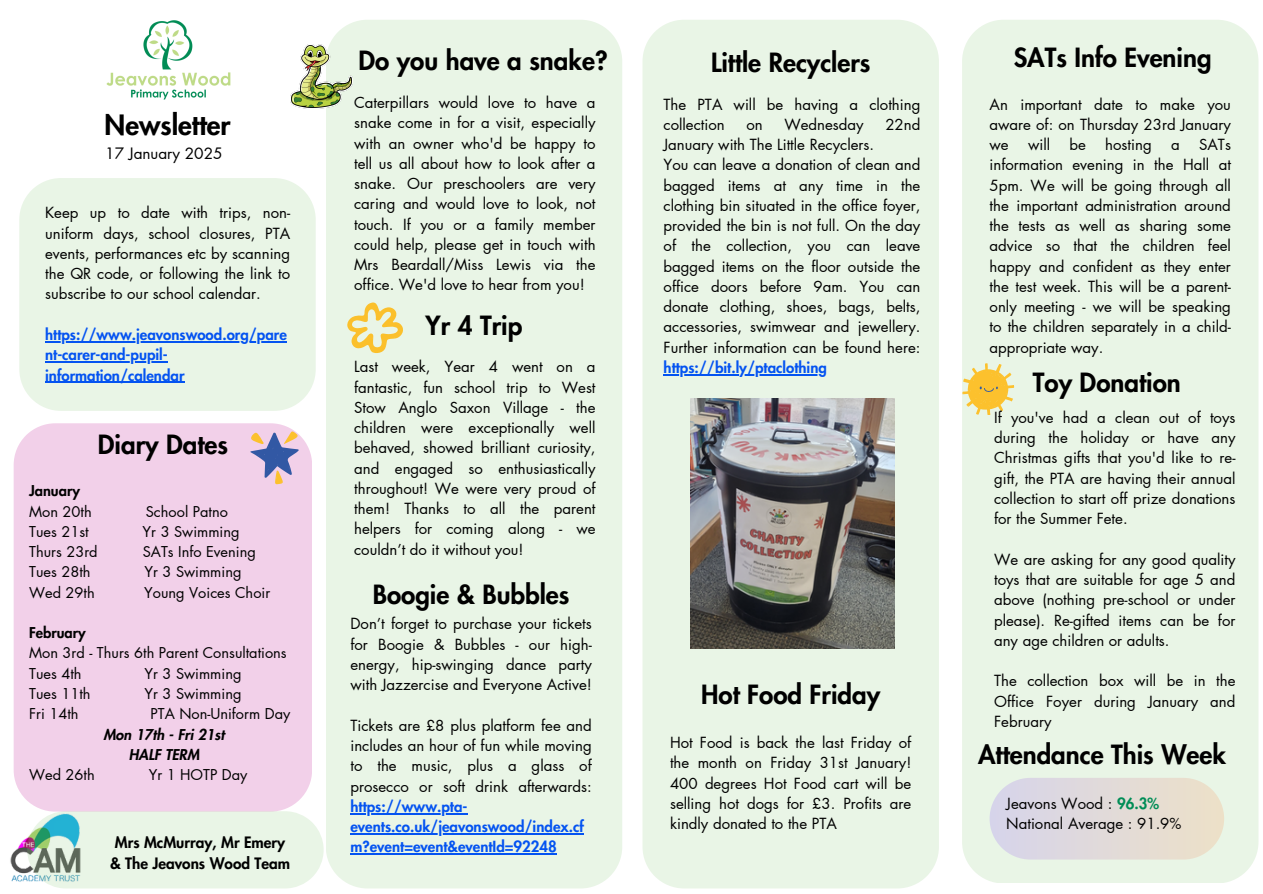
<style>
.page{position:relative;width:1263px;height:894px;background:#fff}
.page>*{position:absolute;margin:0;border:0;box-sizing:border-box;transform-origin:0 0}
.t1{font:800 27.3px "Futura LT Pro";color:#000}
.t2{font:800 25.8px "Futura LT Pro";color:#000}
.t3{font:800 15.3px/21.3px "Futura LT Pro";color:#000;text-align:center}
.t4{font:15.3px "Futura LT Pro";color:#000}
.t5{font:15px/20.2px "Futura LT Pro";color:#000;text-align:justify}
.t6{font:800 15px/20.2px "Futura LT Pro";color:#0453f1}
.t7{font:14.55px "Futura LT Pro";color:#000}
.t8{font:italic 800 14.55px "Futura LT Pro";color:#000}
.t9{font:800 14.55px "Futura LT Pro";color:#000}
.s1{font-weight:800;color:#008d56}
</style>
<div class="page">
<div style="left:326px;top:20px;width:296px;height:868px;background:#e9f5e6"></div>
<div style="left:642px;top:20px;width:297px;height:868px;background:#e9f5e6"></div>
<div style="left:962px;top:20px;width:296px;height:862px;background:#e9f5e6"></div>
<div style="left:19px;top:178px;width:297px;height:233px;background:#e9f5e6"></div>
<img style="left:106px;top:20px;width:125px;height:80px">
<div style="left:14px;top:423px;width:298px;height:388px;background:#f2d0e9"></div>
<svg style="left:250px;top:431px;width:49px;height:53px;background:#b3a7c2"></svg>
<img style="left:10px;top:804px;width:80px;height:85px">
<svg style="left:27px;top:811px;width:297px;height:77px;background:#dcece0"></svg>
<svg style="left:989px;top:777px;width:235px;height:82px;background:#e1dcda"></svg>
<img style="left:691px;top:398px;width:203px;height:250px">
<svg style="left:962px;top:363px;width:52px;height:52px;background:#f1d780"></svg>
<svg style="left:347px;top:302px;width:56px;height:51px;background:#efe1a2"></svg>
<img style="left:290px;top:45px;width:62px;height:63px">
<hr style="left:664px;top:374px;width:163px;height:1px;background:#0453f1">
<hr style="left:45px;top:341px;width:242px;height:1px;background:#0453f1">
<hr style="left:45px;top:361px;width:123px;height:1px;background:#0453f1">
<hr style="left:45px;top:381px;width:140px;height:1px;background:#0453f1">
<hr style="left:350px;top:812px;width:117px;height:1px;background:#0453f1">
<hr style="left:350px;top:833px;width:234px;height:1px;background:#0453f1">
<hr style="left:350px;top:853px;width:207px;height:1px;background:#0453f1">
<p class="t1" style="left:105px;top:112px;width:127px">Newsletter</p>
<p class="t4" style="left:105px;top:146px;width:119px">17 January 2025</p>
<h2 class="t5" style="left:45px;top:203px;width:247px">Keep up to date with trips, non&shy;uniform days, school closures, PTA events, performances etc by scanning the QR code, or following the link to subscribe to our school calendar.</h2>
<h1 class="t6" style="left:45px;top:325px;width:243px">https://www.jeavonswood.org/pare</h1>
<p class="t6" style="left:45px;top:345px;width:141px">nt-carer-and-pupil&shy;information/calendar</p>
<p class="t2" style="left:98px;top:432px;width:132px">Diary Dates</p>
<h1 class="t9" style="left:29px;top:484px;width:52px">January</h1>
<p class="t7" style="left:29px;top:504px;width:64px">Mon 20th</p>
<h1 class="t7" style="left:146px;top:504px;width:84px">School Patno</h1>
<h1 class="t7" style="left:29px;top:524px;width:61px">Tues 21st</h1>
<p class="t7" style="left:143px;top:524px;width:98px">Yr 3 Swimming</p>
<p class="t7" style="left:29px;top:545px;width:70px">Thurs 23rd</p>
<p class="t7" style="left:143px;top:545px;width:115px">SATs Info Evening</p>
<p class="t7" style="left:29px;top:565px;width:63px">Tues 28th</p>
<p class="t7" style="left:145px;top:565px;width:98px">Yr 3 Swimming</p>
<p class="t7" style="left:29px;top:585px;width:67px">Wed 29th</p>
<h1 class="t7" style="left:144px;top:585px;width:128px">Young Voices Choir</h1>
<h1 class="t9" style="left:29px;top:626px;width:58px">February</h1>
<p class="t7" style="left:29px;top:646px;width:259px">Mon 3rd - Thurs 6th Parent Consultations</p>
<p class="t7" style="left:29px;top:666px;width:54px">Tues 4th</p>
<p class="t7" style="left:145px;top:666px;width:98px">Yr 3 Swimming</p>
<p class="t7" style="left:29px;top:686px;width:63px">Tues 11th</p>
<p class="t7" style="left:145px;top:686px;width:98px">Yr 3 Swimming</p>
<h2 class="t7" style="left:29px;top:707px;width:51px">Fri 14th</h2>
<h2 class="t7" style="left:150px;top:707px;width:141px">PTA Non-Uniform Day</h2>
<h1 class="t8" style="left:103px;top:727px;width:123px">Mon 17th - Fri 21st</h1>
<p class="t8" style="left:129px;top:747px;width:72px">HALF TERM</p>
<p class="t7" style="left:29px;top:767px;width:67px">Wed 26th</p>
<p class="t7" style="left:149px;top:767px;width:100px">Yr 1 HOTP Day</p>
<p class="t3" style="left:110px;top:831px;width:182px">Mrs McMurray, Mr Emery &amp; The Jeavons Wood Team</p>
<p class="t2" style="left:358px;top:49px;width:251px">Do you have a snake?</p>
<h1 class="t2" style="left:1014px;top:45px;width:199px">SATs Info Evening</h1>
<p class="t2" style="left:711px;top:51px;width:161px">Little Recyclers</p>
<p class="t5" style="left:664px;top:94px;width:258px">The PTA will be having a clothing collection</p>
<p class="t5" style="left:354px;top:93px;width:243px">Caterpillars would love to have a snake come in for a visit, especially with an owner who'd be happy to tell us all about how to look after a snake. Our preschoolers are very caring and would love to look, not touch. If you or a family member could help, please get in touch with Mrs Beardall/Miss Lewis via the office. We'd love to hear from you!</p>
<p class="t5" style="left:989px;top:94px;width:243px">An important date to make you aware of: on Thursday 23rd January we</p>
<p class="t5" style="left:746px;top:115px;width:18px">on</p>
<p class="t5" style="left:784px;top:115px;width:81px">Wednesday</p>
<p class="t5" style="left:885px;top:115px;width:37px">22nd</p>
<p class="t5" style="left:664px;top:135px;width:212px">January with The Little Recyclers.</p>
<p class="t5" style="left:664px;top:155px;width:258px">You can leave a donation of clean and bagged items at any time in the clothing bin situated in the office foyer, provided the bin is not full. On the day of the collection, you can leave bagged items on the floor outside the office doors before 9am. You can donate clothing, shoes, bags, belts, accessories, swimwear and jewellery.<br>Further information can be found here:</p>
<p class="t6" style="left:664px;top:358px;width:165px">https://bit.ly/ptaclothing</p>
<p class="t5" style="left:1028px;top:135px;width:24px">will</p>
<p class="t5" style="left:1069px;top:135px;width:18px">be</p>
<p class="t5" style="left:1105px;top:135px;width:48px">hosting</p>
<p class="t5" style="left:1171px;top:135px;width:10px">a</p>
<p class="t5" style="left:989px;top:135px;width:243px;text-indent:209px">SATs information evening in the Hall at 5pm. We will be going through all the important administration around the tests as well as sharing some advice so that the children feel happy and confident as they enter the test week. This will be a parent&shy;only meeting - we will be speaking to the children separately in a child&shy;appropriate way.</p>
<p class="t2" style="left:426px;top:313px;width:98px">Yr 4 Trip</p>
<p class="t5" style="left:354px;top:357px;width:243px">Last week, Year 4 went on a fantastic, fun school trip to West Stow Anglo Saxon Village - the children were exceptionally well behaved, showed brilliant curiosity, and engaged so enthusiastically throughout! We were very proud of them! Thanks to all the parent helpers for coming along - we couldn’t do it without you!</p>
<p class="t2" style="left:1033px;top:370px;width:149px">Toy Donation</p>
<p class="t5" style="left:994px;top:408px;width:243px">If you've had a clean out of toys during the holiday or have any Christmas gifts that you'd like to re&shy;gift, the PTA are having their annual collection to start off prize donations for the Summer Fete.</p>
<h1 class="t5" style="left:994px;top:549px;width:243px">We are asking for any good quality toys that are suitable for age 5 and above (nothing pre-school or under please). Re-gifted items can be for any age children or adults.</h1>
<p class="t5" style="left:994px;top:671px;width:243px">The collection box will be in the Office Foyer during January and February</p>
<h1 class="t2" style="left:373px;top:582px;width:198px">Boogie &amp; Bubbles</h1>
<p class="t5" style="left:350px;top:614px;width:243px">Don’t forget to purchase your tickets for Boogie &amp; Bubbles - our high&shy;energy, hip-swinging dance party with Jazzercise and Everyone Active!</p>
<p class="t5" style="left:350px;top:715px;width:243px">Tickets are £8 plus platform fee and includes an hour of fun while moving to the music, plus a glass of prosecco or soft drink afterwards:</p>
<h1 class="t6" style="left:350px;top:796px;width:118px">https://www.pta-</h1>
<p class="t6" style="left:350px;top:816px;width:235px">events.co.uk/jeavonswood/index.cf m?event=event&amp;eventId=92248</p>
<p class="t2" style="left:701px;top:682px;width:181px">Hot Food Friday</p>
<p class="t5" style="left:670px;top:733px;width:243px">Hot Food is back the last Friday of the month on Friday 31st January!<br>400 degrees Hot Food cart will be selling hot dogs for £3. Profits are kindly donated to the PTA</p>
<p class="t2" style="left:978px;top:742px;width:249px">Attendance This Week</p>
<p class="t5" style="left:1006px;top:793px;width:154px">Jeavons Wood : <span class="s1">96.3%</span></p>
<p class="t5" style="left:1006px;top:814px;width:177px">National Average : 91.9%</p>
</div>
